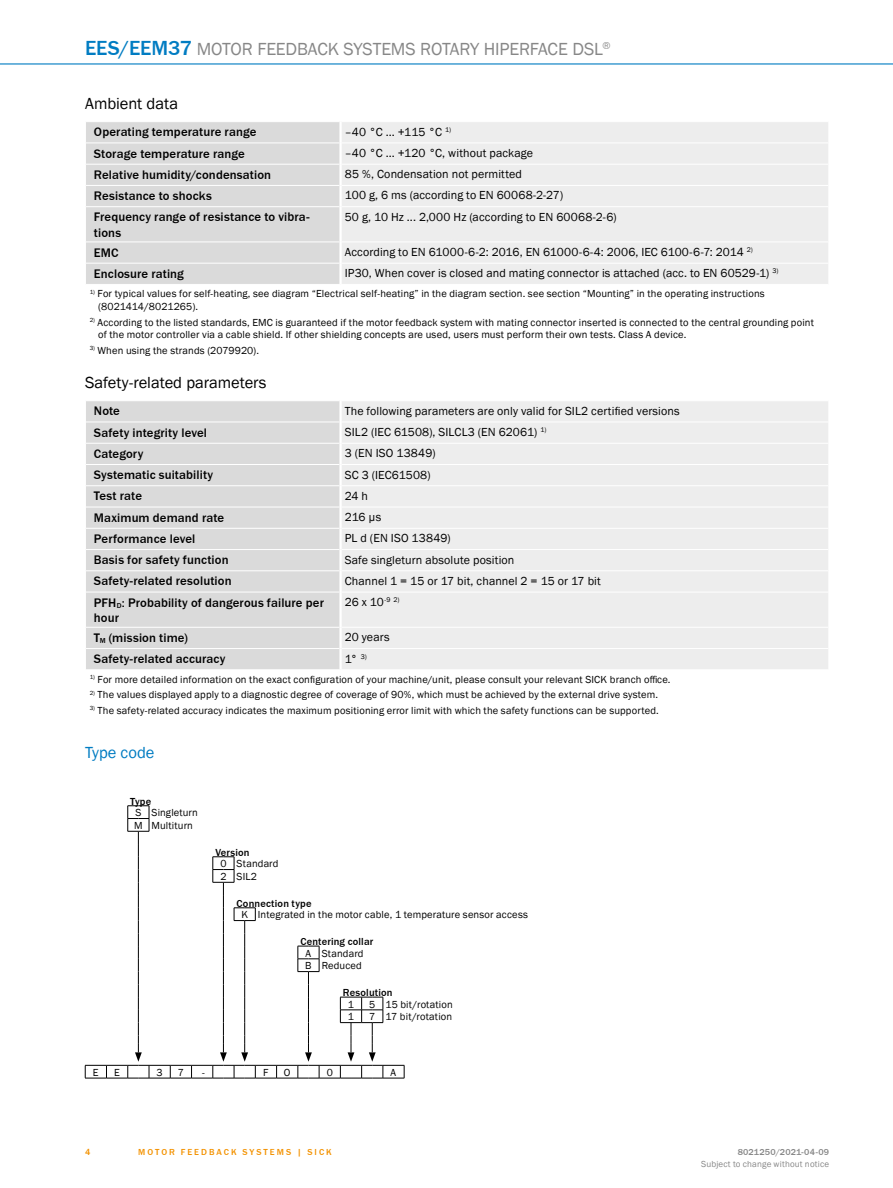
<style>
.page{position:relative;width:893px;height:1188px;background:#fff}
.page>*{position:absolute;margin:0;border:0;box-sizing:border-box;transform-origin:0 0}
.t1{font:18px "SICK Franklin";letter-spacing:-.01em;color:#878787}
.t2{font:16.5px "SICK Franklin";letter-spacing:-.005em;color:#000}
.t3{font:16.5px "SICK Franklin";letter-spacing:.005em;color:#007cc2}
.t4{font:500 12.75px/15.3px "SICK Franklin";letter-spacing:.01em;color:#000}
.t5{font:12px "SICK Franklin";letter-spacing:.01em;color:#000}
.t6{font:10.5px/12.8px "SICK Franklin";letter-spacing:.015em;color:#000}
.t7{font:500 10.5px "SICK Franklin";letter-spacing:.015em;color:#000}
.t8{font:9px "SICK Franklin";letter-spacing:.02em;color:#878787}
.t9{font:500 9px "SICK Franklin";letter-spacing:.22em;color:#f39200}
.t10{font:500 9px "SICK Franklin";letter-spacing:.02em;color:#878787}
.s1{font-weight:500;font-size:21px;color:#007cc2}
</style>
<div class="page">
<hr style="left:0;top:63px;width:893px;height:2px;background:#007cc2">
<div style="left:342px;top:122px;width:486px;height:162px;background:#ededed"></div>
<hr style="left:342px;top:143px;width:486px;height:1px;background:#fff">
<hr style="left:342px;top:164px;width:486px;height:1px;background:#fff">
<hr style="left:342px;top:185px;width:486px;height:1px;background:#fff">
<hr style="left:342px;top:206px;width:486px;height:1px;background:#fff">
<hr style="left:342px;top:242px;width:486px;height:1px;background:#fff">
<div style="left:86px;top:122px;width:254px;height:162px;background:#dadada"></div>
<hr style="left:342px;top:263px;width:486px;height:1px;background:#fff">
<hr style="left:339px;top:263px;width:3px;height:21px;background:#fff">
<div style="left:86px;top:401px;width:253px;height:268px;background:#dadada"></div>
<div style="left:342px;top:401px;width:486px;height:268px;background:#ededed"></div>
<hr style="left:86px;top:422px;width:253px;height:1px;background:#fff">
<hr style="left:342px;top:422px;width:486px;height:1px;background:#fff">
<hr style="left:86px;top:443px;width:253px;height:1px;background:#fff">
<hr style="left:342px;top:443px;width:486px;height:1px;background:#fff">
<hr style="left:86px;top:464px;width:253px;height:1px;background:#fff">
<hr style="left:342px;top:464px;width:486px;height:1px;background:#fff">
<hr style="left:86px;top:485px;width:253px;height:1px;background:#fff">
<hr style="left:342px;top:485px;width:486px;height:1px;background:#fff">
<hr style="left:86px;top:507px;width:253px;height:1px;background:#fff">
<hr style="left:342px;top:507px;width:486px;height:1px;background:#fff">
<hr style="left:86px;top:528px;width:253px;height:1px;background:#fff">
<hr style="left:342px;top:528px;width:486px;height:1px;background:#fff">
<hr style="left:86px;top:549px;width:253px;height:1px;background:#fff">
<hr style="left:342px;top:549px;width:486px;height:1px;background:#fff">
<hr style="left:86px;top:570px;width:253px;height:1px;background:#fff">
<hr style="left:342px;top:570px;width:486px;height:1px;background:#fff">
<hr style="left:86px;top:592px;width:253px;height:1px;background:#fff">
<hr style="left:342px;top:592px;width:486px;height:1px;background:#fff">
<hr style="left:86px;top:627px;width:253px;height:1px;background:#fff">
<hr style="left:342px;top:627px;width:486px;height:1px;background:#fff">
<hr style="left:86px;top:648px;width:253px;height:1px;background:#fff">
<hr style="left:342px;top:648px;width:486px;height:1px;background:#fff">
<svg style="left:85px;top:806px;width:320px;height:273px"></svg>
<h1 class="t1" style="left:85px;top:38px;width:527px"><span class="s1">EES/EEM37</span> MOTOR FEEDBACK SYSTEMS ROTARY HIPERFACE DSL<sup>®</sup></h1>
<h2 class="t2" style="left:85px;top:93px;width:95px">Ambient data</h2>
<p class="t4" style="left:94px;top:125px;width:164px">Operating temperature range</p>
<p class="t5" style="left:345px;top:124px;width:108px">–40 °C ... +115 °C <sup>1)</sup></p>
<p class="t4" style="left:94px;top:146px;width:153px">Storage temperature range</p>
<p class="t5" style="left:345px;top:146px;width:190px">–40 °C ... +120 °C, without package</p>
<p class="t4" style="left:94px;top:167px;width:179px">Relative humidity/condensation</p>
<p class="t5" style="left:345px;top:167px;width:179px">85 %, Condensation not permitted</p>
<p class="t4" style="left:94px;top:188px;width:119px">Resistance to shocks</p>
<p class="t5" style="left:345px;top:188px;width:220px">100 g, 6 ms (according to EN 60068-2-27)</p>
<p class="t4" style="left:94px;top:210px;width:217px">Frequency range of resistance to vibra&shy;tions</p>
<p class="t5" style="left:345px;top:209px;width:273px">50 g, 10 Hz ... 2,000 Hz (according to EN 60068-2-6)</p>
<p class="t4" style="left:94px;top:245px;width:26px">EMC</p>
<p class="t5" style="left:345px;top:245px;width:409px">According to EN 61000-6-2: 2016, EN 61000-6-4: 2006, IEC 6100-6-7: 2014 <sup>2)</sup></p>
<p class="t4" style="left:94px;top:266px;width:91px">Enclosure rating</p>
<p class="t5" style="left:345px;top:266px;width:435px">IP30, When cover is closed and mating connector is attached (acc. to EN 60529-1) <sup>3)</sup></p>
<p class="t6" style="left:98px;top:288px;width:668px;text-indent:-9px"><sup>1)</sup> For typical values for self-heating, see diagram “Electrical self-heating” in the diagram section. see section “Mounting” in the operating instructions (8021414/8021265).</p>
<p class="t6" style="left:98px;top:316px;width:717px;text-indent:-9px"><sup>2)</sup> According to the listed standards, EMC is guaranteed if the motor feedback system with mating connector inserted is connected to the central grounding point of the motor controller via a cable shield. If other shielding concepts are used, users must perform their own tests. Class A device.</p>
<p class="t6" style="left:90px;top:344px;width:171px"><sup>3)</sup> When using the strands (2079920).</p>
<h2 class="t2" style="left:85px;top:372px;width:183px">Safety-related parameters</h2>
<p class="t4" style="left:94px;top:404px;width:28px">Note</p>
<p class="t5" style="left:345px;top:403px;width:336px">The following parameters are only valid for SIL2 certified versions</p>
<p class="t4" style="left:94px;top:425px;width:115px">Safety integrity level</p>
<p class="t5" style="left:345px;top:425px;width:203px">SIL2 (IEC 61508), SILCL3 (EN 62061) <sup>1)</sup></p>
<p class="t4" style="left:94px;top:446px;width:51px">Category</p>
<p class="t5" style="left:345px;top:446px;width:92px">3 (EN ISO 13849)</p>
<p class="t4" style="left:94px;top:467px;width:121px">Systematic suitability</p>
<p class="t5" style="left:345px;top:467px;width:87px">SC 3 (IEC61508)</p>
<p class="t4" style="left:94px;top:489px;width:50px">Test rate</p>
<p class="t5" style="left:345px;top:488px;width:25px">24 h</p>
<p class="t4" style="left:94px;top:510px;width:132px">Maximum demand rate</p>
<p class="t5" style="left:345px;top:510px;width:38px">216 µs</p>
<p class="t4" style="left:94px;top:531px;width:103px">Performance level</p>
<p class="t5" style="left:345px;top:531px;width:107px">PL d (EN ISO 13849)</p>
<p class="t4" style="left:94px;top:552px;width:136px">Basis for safety function</p>
<p class="t5" style="left:345px;top:552px;width:171px">Safe singleturn absolute position</p>
<p class="t4" style="left:94px;top:574px;width:139px">Safety-related resolution</p>
<p class="t5" style="left:345px;top:573px;width:258px">Channel 1 = 15 or 17 bit, channel 2 = 15 or 17 bit</p>
<p class="t4" style="left:94px;top:595px;width:232px">PFH<sub>D</sub>: Probability of dangerous failure per hour</p>
<p class="t5" style="left:345px;top:595px;width:56px">26 x 10<sup>-9</sup> <sup>2)</sup></p>
<p class="t4" style="left:94px;top:630px;width:95px">T<sub>M</sub> (mission time)</p>
<p class="t5" style="left:345px;top:630px;width:46px">20 years</p>
<p class="t4" style="left:94px;top:651px;width:133px">Safety-related accuracy</p>
<p class="t5" style="left:345px;top:651px;width:23px">1° <sup>3)</sup></p>
<p class="t6" style="left:90px;top:673px;width:582px"><sup>1)</sup> For more detailed information on the exact configuration of your machine/unit, please consult your relevant SICK branch office.</p>
<p class="t6" style="left:90px;top:689px;width:570px"><sup>2)</sup> The values displayed apply to a diagnostic degree of coverage of 90%, which must be achieved by the external drive system.</p>
<p class="t6" style="left:90px;top:704px;width:571px"><sup>3)</sup> The safety-related accuracy indicates the maximum positioning error limit with which the safety functions can be supported.</p>
<h2 class="t3" style="left:85px;top:743px;width:71px">Type code</h2>
<p class="t7" style="left:130px;top:795px;width:23px">Type</p>
<p class="t6" style="left:134px;top:807px;width:65px">S Singleturn<br>M Multiturn</p>
<p class="t7" style="left:215px;top:846px;width:36px">Version</p>
<p class="t6" style="left:220px;top:858px;width:60px">0 Standard<br>2 SIL2</p>
<p class="t7" style="left:237px;top:897px;width:76px">Connection type</p>
<p class="t6" style="left:241px;top:909px;width:288px">K Integrated in the motor cable, 1 temperature sensor access</p>
<p class="t7" style="left:300px;top:935px;width:74px">Centering collar</p>
<p class="t6" style="left:305px;top:947px;width:60px">A Standard<br>B Reduced</p>
<p class="t7" style="left:343px;top:986px;width:51px">Resolution</p>
<p class="t6" style="left:348px;top:998px;width:8px">1</p>
<p class="t6" style="left:369px;top:998px;width:85px">5 15 bit/rotation</p>
<p class="t6" style="left:348px;top:1011px;width:8px">1</p>
<p class="t6" style="left:369px;top:1011px;width:85px">7 17 bit/rotation</p>
<p class="t6" style="left:93px;top:1066px;width:7px">E</p>
<p class="t6" style="left:114px;top:1066px;width:7px">E</p>
<p class="t6" style="left:157px;top:1066px;width:8px">3</p>
<p class="t6" style="left:178px;top:1066px;width:8px">7</p>
<p class="t6" style="left:202px;top:1066px;width:4px">-</p>
<p class="t6" style="left:263px;top:1066px;width:7px">F</p>
<p class="t6" style="left:284px;top:1066px;width:8px">O</p>
<p class="t6" style="left:327px;top:1066px;width:8px">0</p>
<p class="t6" style="left:391px;top:1066px;width:7px">A</p>
<p class="t9" style="left:85px;top:1146px;width:7px">4</p>
<p class="t9" style="left:138px;top:1146px;width:188px">Motor feedback system s | SICK</p>
<p class="t10" style="left:738px;top:1146px;width:93px">8021250/2021-04-09</p>
<p class="t8" style="left:701px;top:1159px;width:130px">Subject to change without notice</p>
</div>
